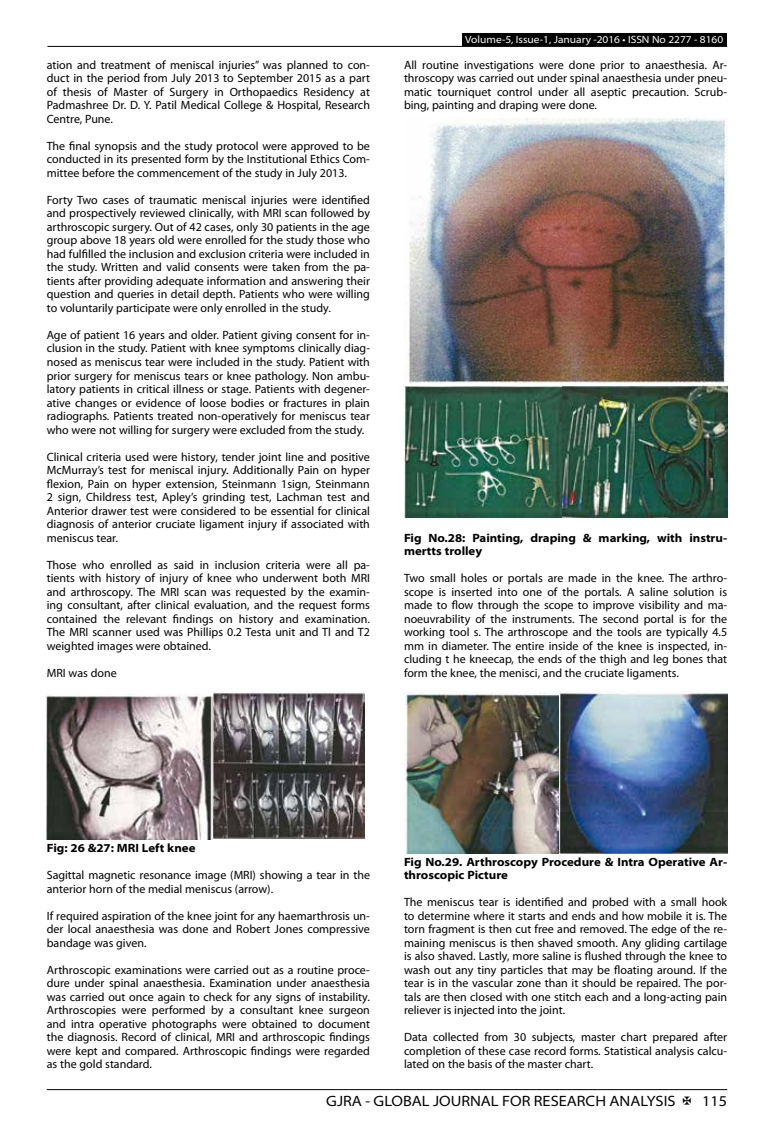
<style>
.page{position:relative;width:774px;height:1136px;background:#fff}
.page>*{position:absolute;margin:0;border:0;box-sizing:border-box;transform-origin:0 0}
.t1{font:semi-expanded 15px "Myriad Pro";color:#000}
.t2{font:12px/13.5px "Myriad Pro";color:#000;text-align:justify}
.t3{font:700 semi-expanded 12px/13.5px "Myriad Pro";color:#000}
.t4{font:semi-expanded 10.5px "Myriad Pro";color:#fff}
</style>
<div class="page">
<hr style="left:47px;top:1089px;width:680px;height:1px;background:#000">
<div style="left:462px;top:33px;width:265px;height:13px;background:#000"></div>
<hr style="left:47px;top:46px;width:680px;height:1px;background:#000">
<img style="left:47px;top:694px;width:166px;height:145px">
<img style="left:404px;top:119px;width:323px;height:263px">
<img style="left:404px;top:386px;width:158px;height:131px">
<img style="left:404px;top:692px;width:155px;height:161px">
<img style="left:213px;top:691px;width:152px;height:147px">
<img style="left:562px;top:385px;width:165px;height:132px">
<img style="left:559px;top:691px;width:168px;height:162px">
<p class="t2" style="left:47px;top:58px;width:325px">ation and treatment of meniscal injuries” was planned to con&shy;duct in the period from July 2013 to September 2015 as a part of thesis of Master of Surgery in Orthopaedics Residency at Padmashree Dr. D. Y. Patil Medical College &amp; Hospital, Research Centre, Pune.</p>
<p class="t2" style="left:47px;top:139px;width:325px">The final synopsis and the study protocol were approved to be conducted in its presented form by the Institutional Ethics Com&shy;mittee before the commencement of the study in July 2013.</p>
<p class="t2" style="left:47px;top:193px;width:325px">Forty Two cases of traumatic meniscal injuries were identified and prospectively reviewed clinically, with MRI scan followed by arthroscopic surgery. Out of 42 cases, only 30 patients in the age group above 18 years old were enrolled for the study those who had fulfilled the inclusion and exclusion criteria were included in the study. Written and valid consents were taken from the pa&shy;tients after providing adequate information and answering their question and queries in detail depth. Patients who were willing to voluntarily participate were only enrolled in the study.</p>
<p class="t2" style="left:47px;top:328px;width:325px">Age of patient 16 years and older. Patient giving consent for in&shy;clusion in the study. Patient with knee symptoms clinically diag&shy;nosed as meniscus tear were included in the study. Patient with prior surgery for meniscus tears or knee pathology. Non ambu&shy;latory patients in critical illness or stage. Patients with degener&shy;ative changes or evidence of loose bodies or fractures in plain radiographs. Patients treated non-operatively for meniscus tear who were not willing for surgery were excluded from the study.</p>
<p class="t2" style="left:47px;top:450px;width:325px">Clinical criteria used were history, tender joint line and positive McMurray’s test for meniscal injury. Additionally Pain on hyper flexion, Pain on hyper extension, Steinmann 1sign, Steinmann 2 sign, Childress test, Apley’s grinding test, Lachman test and Anterior drawer test were considered to be essential for clinical diagnosis of anterior cruciate ligament injury if associated with meniscus tear.</p>
<p class="t2" style="left:47px;top:558px;width:325px">Those who enrolled as said in inclusion criteria were all pa&shy;tients with history of injury of knee who underwent both MRI and arthroscopy. The MRI scan was requested by the examin&shy;ing consultant, after clinical evaluation, and the request forms contained the relevant findings on history and examination.<br>The MRI scanner used was Phillips 0.2 Testa unit and Tl and T2 weighted images were obtained.</p>
<p class="t2" style="left:47px;top:666px;width:71px">MRI was done</p>
<p class="t4" style="left:465px;top:34px;width:259px">Volume-5, Issue-1, January -2016 • ISSN No 2277 - 8160</p>
<p class="t2" style="left:404px;top:58px;width:325px">All routine investigations were done prior to anaesthesia. Ar&shy;throscopy was carried out under spinal anaesthesia under pneu&shy;matic tourniquet control under all aseptic precaution. Scrub&shy;bing, painting and draping were done.</p>
<p class="t3" style="left:404px;top:531px;width:325px">Fig No.28: Painting, draping &amp; marking, with instru&shy;mertts trolley</p>
<p class="t2" style="left:404px;top:571px;width:325px">Two small holes or portals are made in the knee. The arthro&shy;scope is inserted into one of the portals. A saline solution is made to flow through the scope to improve visibility and ma&shy;noeuvrability of the instruments. The second portal is for the working tool s. The arthroscope and the tools are typically 4.5 mm in diameter. The entire inside of the knee is inspected, in&shy;cluding t he kneecap, the ends of the thigh and leg bones that form the knee, the menisci, and the cruciate ligaments.</p>
<p class="t3" style="left:47px;top:841px;width:150px">Fig: 26 &amp;27: MRI Left knee</p>
<p class="t2" style="left:47px;top:868px;width:325px">Sagittal magnetic resonance image (MRI) showing a tear in the anterior horn of the medial meniscus (arrow).</p>
<p class="t2" style="left:47px;top:909px;width:325px">If required aspiration of the knee joint for any haemarthrosis un&shy;der local anaesthesia was done and Robert Jones compressive bandage was given.</p>
<p class="t2" style="left:47px;top:963px;width:325px">Arthroscopic examinations were carried out as a routine proce&shy;dure under spinal anaesthesia. Examination under anaesthesia was carried out once again to check for any signs of instability.<br>Arthroscopies were performed by a consultant knee surgeon and intra operative photographs were obtained to document the diagnosis. Record of clinical, MRI and arthroscopic findings were kept and compared. Arthroscopic findings were regarded as the gold standard.</p>
<p class="t3" style="left:404px;top:855px;width:325px">Fig No.29. Arthroscopy Procedure &amp; Intra Operative Ar&shy;throscopic Picture</p>
<p class="t2" style="left:404px;top:895px;width:325px">The meniscus tear is identified and probed with a small hook to determine where it starts and ends and how mobile it is. The torn fragment is then cut free and removed. The edge of the re&shy;maining meniscus is then shaved smooth. Any gliding cartilage is also shaved. Lastly, more saline is flushed through the knee to wash out any tiny particles that may be floating around. If the tear is in the vascular zone than it should be repaired. The por&shy;tals are then closed with one stitch each and a long-acting pain reliever is injected into the joint.</p>
<p class="t2" style="left:404px;top:1030px;width:325px">Data collected from 30 subjects, master chart prepared after completion of these case record forms. Statistical analysis calcu&shy;lated on the basis of the master chart.</p>
<p class="t1" style="left:326px;top:1092px;width:351px">GJRA - GLOBAL JOURNAL FOR RESEARCH ANALYSIS</p>
<p class="t1" style="left:702px;top:1092px;width:27px">115</p>
</div>
